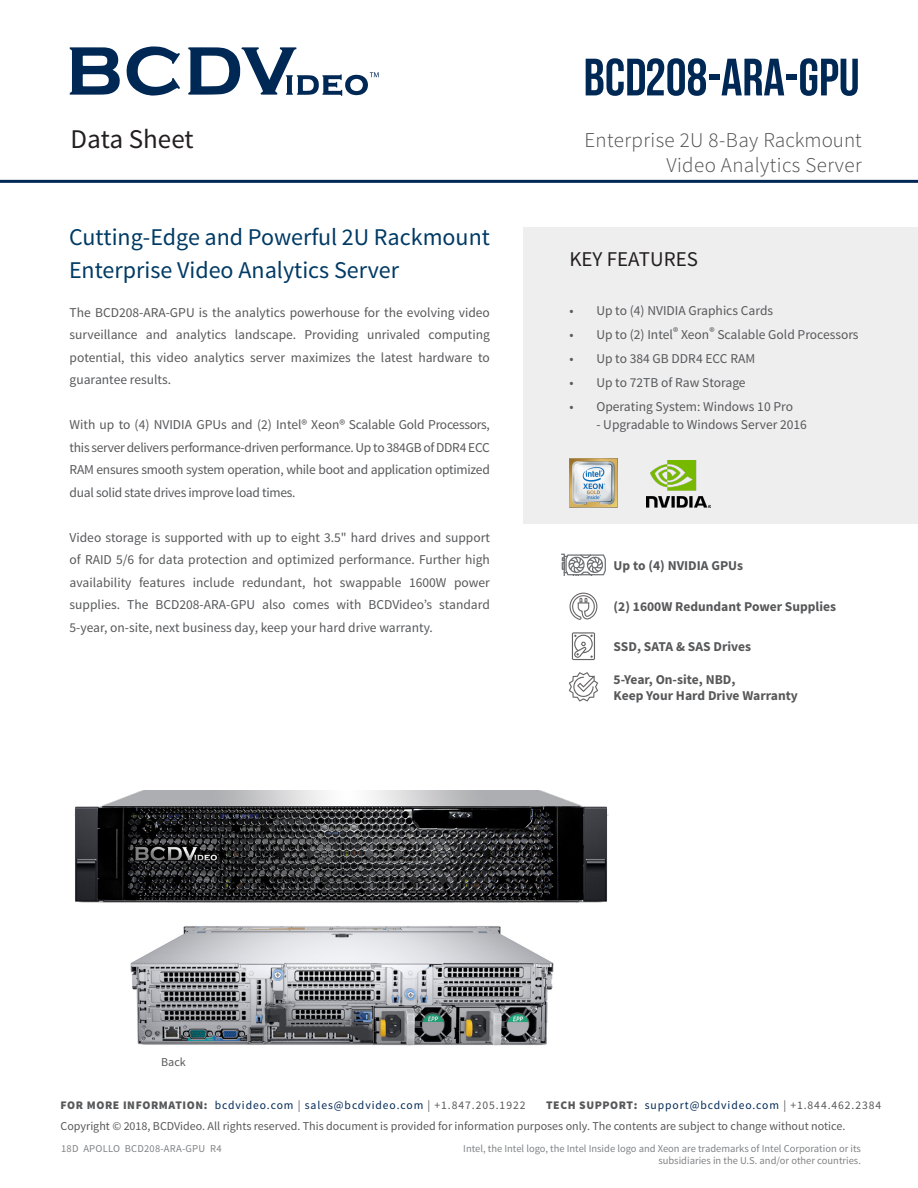
<style>
.page{position:relative;width:918px;height:1188px;background:#fff}
.page>*{position:absolute;margin:0;border:0;box-sizing:border-box;transform-origin:0 0}
.t1{font:52.5px "Bebas Neue";color:#002855}
.t2{font:27px "Source Sans Pro";color:#231f20}
.Paragraph_Text{font:24px/33px "Source Sans Pro";color:#003a65}
.t3{font:300 21px/25.2px "Source Sans Pro";letter-spacing:.02em;color:#4b4c4d;text-align:right}
.t4{font:21px "Source Sans Pro";color:#231f20}
.Paragraph_Text-2{font:13.5px/22.5px "Source Sans Pro";color:#57585a;text-align:justify}
.Model_Numbers{font:700 13.5px "Source Sans Pro";color:#57585a}
.Paragraph_Text-3{font:12px "Source Sans Pro";color:#57585a}
.t5{font:11.7px "Source Sans Pro";letter-spacing:.08em;color:#002855}
.t6{font:10.5px/12.6px "Source Sans Pro";color:#808285;text-align:right}
.t7{font:10.5px "Source Sans Pro";letter-spacing:.02em;color:#808285}
.s1{font-family:"Minion Pro";font-size:18px}
.s2{font-weight:900;color:#57585a}
.s3{color:#57585a}
</style>
<div class="page">
<svg style="left:70px;top:47px;width:50px;height:48px"></svg>
<svg style="left:127px;top:46px;width:53px;height:50px"></svg>
<svg style="left:188px;top:47px;width:191px;height:49px"></svg>
<hr style="left:0;top:180px;width:918px;height:3px;background:#002857">
<img style="left:74px;top:791px;width:535px;height:112px">
<img style="left:130px;top:926px;width:424px;height:120px">
<div style="left:524px;top:227px;width:394px;height:297px;background:#eeeeef"></div>
<img style="left:569px;top:458px;width:49px;height:49px">
<svg style="left:561px;top:554px;width:45px;height:22px"></svg>
<svg style="left:569px;top:592px;width:29px;height:28px"></svg>
<img style="left:646px;top:460px;width:64px;height:48px">
<svg style="left:572px;top:632px;width:23px;height:28px"></svg>
<svg style="left:569px;top:672px;width:29px;height:30px"></svg>
<h2 class="t2" style="left:70px;top:122px;width:124px">Data Sheet</h2>
<p class="Paragraph_Text" style="left:69px;top:221px;width:422px">Cutting-Edge and Powerful 2U Rackmount<br>Enterprise Video Analytics Server</p>
<p class="Paragraph_Text-2" style="left:70px;top:301px;width:422px">The BCD208-ARA-GPU is the analytics powerhouse for the evolving video surveillance and analytics landscape. Providing unrivaled computing potential, this video analytics server maximizes the latest hardware to guarantee results.</p>
<p class="Paragraph_Text-2" style="left:70px;top:414px;width:422px">With up to (4) NVIDIA GPUs and (2) Intel® Xeon® Scalable Gold Processors, this server delivers performance-driven performance. Up to 384GB of DDR4 ECC RAM ensures smooth system operation, while boot and application optimized dual solid state drives improve load times.</p>
<p class="Paragraph_Text-2" style="left:70px;top:526px;width:422px">Video storage is supported with up to eight 3.5" hard drives and support of RAID 5/6 for data protection and optimized performance. Further high availability features include redundant, hot swappable 1600W power supplies. The BCD208-ARA-GPU also comes with BCDVideo’s standard 5-year, on-site, next business day, keep your hard drive warranty.</p>
<h1 class="t1" style="left:584px;top:49px;width:278px">BCD208-aRa-GPU</h1>
<h3 class="t3" style="left:584px;top:127px;width:279px">Enterprise 2U 8-Bay Rackmount<br>Video Analytics Server</h3>
<p class="t4" style="left:569px;top:246px;width:130px">KEY FEATURES</p>
<p class="Paragraph_Text-2" style="left:569px;top:300px;width:205px">• Up to (4) NVIDIA Graphics Cards</p>
<p class="Paragraph_Text-2" style="left:569px;top:324px;width:291px">• Up to (2) Intel<span class="s1">®</span> Xeon<span class="s1">®</span> Scalable Gold Processors</p>
<p class="Paragraph_Text-2" style="left:569px;top:348px;width:187px">• Up to 384 GB DDR4 ECC RAM</p>
<p class="Paragraph_Text-2" style="left:569px;top:372px;width:178px">• Up to 72TB of Raw Storage</p>
<p class="Paragraph_Text-2" style="left:569px;top:396px;width:225px">• Operating System: Windows 10 Pro</p>
<p class="Paragraph_Text-2" style="left:596px;top:414px;width:212px">- Upgradable to Windows Server 2016</p>
<p class="Model_Numbers" style="left:614px;top:557px;width:131px">Up to (4) NVIDIA GPUs</p>
<p class="Model_Numbers" style="left:614px;top:597px;width:224px">(2) 1600W Redundant Power Supplies</p>
<p class="Model_Numbers" style="left:614px;top:638px;width:139px">SSD, SATA &amp; SAS Drives</p>
<p class="Model_Numbers" style="left:614px;top:671px;width:123px">5-Year, On-site, NBD,</p>
<p class="Model_Numbers" style="left:614px;top:687px;width:186px">Keep Your Hard Drive Warranty</p>
<p class="Paragraph_Text-3" style="left:161px;top:1055px;width:26px">Back</p>
<p class="t5" style="left:61px;top:1098px;width:466px"><span class="s2">FOR MORE INFORMATION:</span> bcdvideo.com <span class="s3">|</span> sales@bcdvideo.com <span class="s3">| +1.847.205.1922</span></p>
<p class="t5" style="left:546px;top:1098px;width:337px"><span class="s2">TECH SUPPORT:</span> support@bcdvideo.com <span class="s3">| +1.844.462.2384</span></p>
<p class="Paragraph_Text-3" style="left:61px;top:1119px;width:786px">Copyright © 2018, BCDVideo. All rights reserved. This document is provided for information purposes only. The contents are subject to change without notice.</p>
<p class="t7" style="left:61px;top:1142px;width:162px">18D APOLLO BCD208-ARA-GPU R4</p>
<p class="t6" style="left:463px;top:1142px;width:399px">Intel, the Intel logo, the Intel Inside logo and Xeon are trademarks of Intel Corporation or its subsidiaries in the U.S. and/or other countries.</p>
</div>
